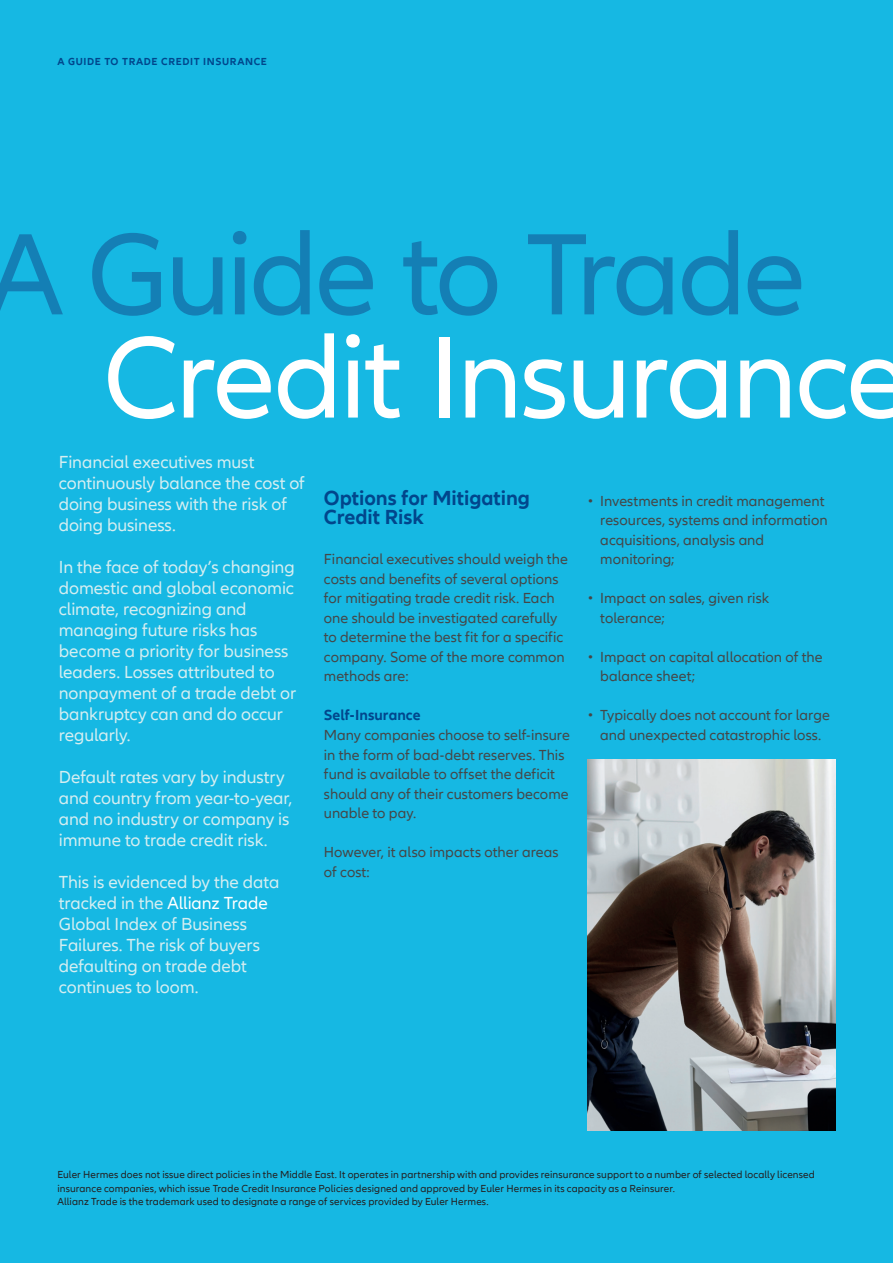
<style>
.page{position:relative;width:893px;height:1263px;background:#16b8e3}
.page>*{position:absolute;margin:0;border:0;box-sizing:border-box;transform-origin:0 0}
.t1{font:120px "Allianz Neo";letter-spacing:-.025em;color:#fff}
.t2{font:120px "Allianz Neo";letter-spacing:-.03em;color:#147fb5}
.t3{font:700 21px/19.5px "Allianz Neo";letter-spacing:-.005em;color:#01468c}
.t4{font:18px/21px "Allianz Neo";letter-spacing:-.005em;color:#d5eef1}
.t5{font:15px/19.5px "Allianz Neo";letter-spacing:.005em;color:#454647}
.t6{font:700 15px "Allianz Neo";letter-spacing:.005em;color:#01468c}
.t7{font:10.5px/13.5px "Allianz Neo";letter-spacing:.01em;color:#231f20}
.t8{font:700 10.5px "Allianz Neo";letter-spacing:.06em;color:#01468c}
.s1{color:#fff}
</style>
<div class="page">
<img style="left:587px;top:759px;width:249px;height:371px">
<p class="t8" style="left:57px;top:56px;width:211px">A GUIDE TO TRADE CREDIT INSURANCE</p>
<h1 class="t2" style="left:-12px;top:206px;width:820px">A Guide to Trade</h1>
<h1 class="t1" style="left:103px;top:309px;width:808px">Credit Insurance</h1>
<p class="t4" style="left:59px;top:452px;width:248px">Financial executives must continuously balance the cost of doing business with the risk of doing business.</p>
<p class="t4" style="left:59px;top:557px;width:239px">In the face of today’s changing domestic and global economic climate, recognizing and managing future risks has become a priority for business leaders. Losses attributed to nonpayment of a trade debt or bankruptcy can and do occur regularly.</p>
<p class="t4" style="left:59px;top:767px;width:235px">Default rates vary by industry and country from year-to-year, and no industry or company is immune to trade credit risk.</p>
<p class="t4" style="left:59px;top:872px;width:222px">This is evidenced by the data tracked in the <span class="s1">Allianz Trade<br></span>Global Index of Business<br>Failures. The risk of buyers defaulting on trade debt continues to loom.</p>
<h2 class="t3" style="left:324px;top:488px;width:208px">Options for Mitigating<br>Credit Risk</h2>
<p class="t5" style="left:324px;top:550px;width:245px">Financial executives should weigh the costs and benefits of several options for mitigating trade credit risk. Each one should be investigated carefully to determine the best fit for a specific company. Some of the more common methods are:</p>
<p class="t6" style="left:324px;top:707px;width:98px">Self-Insurance</p>
<p class="t5" style="left:324px;top:726px;width:247px">Many companies choose to self-insure in the form of bad-debt reserves. This fund is available to offset the deficit should any of their customers become unable to pay.</p>
<p class="t5" style="left:324px;top:843px;width:236px">However, it also impacts other areas of cost:</p>
<p class="t5" style="left:600px;top:492px;width:229px;text-indent:-13px">• Investments in credit management resources, systems and information acquisitions, analysis and monitoring;</p>
<p class="t5" style="left:600px;top:589px;width:170px;text-indent:-13px">• Impact on sales, given risk tolerance;</p>
<p class="t5" style="left:600px;top:648px;width:224px;text-indent:-13px">• Impact on capital allocation of the balance sheet;</p>
<p class="t5" style="left:587px;top:706px;width:244px;text-align:center">• Typically does not account for large and unexpected catastrophic loss.</p>
<p class="t7" style="left:57px;top:1168px;width:759px">Euler Hermes does not issue direct policies in the Middle East. It operates in partnership with and provides reinsurance support to a number of selected locally licensed insurance companies, which issue Trade Credit Insurance Policies designed and approved by Euler Hermes in its capacity as a Reinsurer.<br>Allianz Trade is the trademark used to designate a range of services provided by Euler Hermes.</p>
</div>
